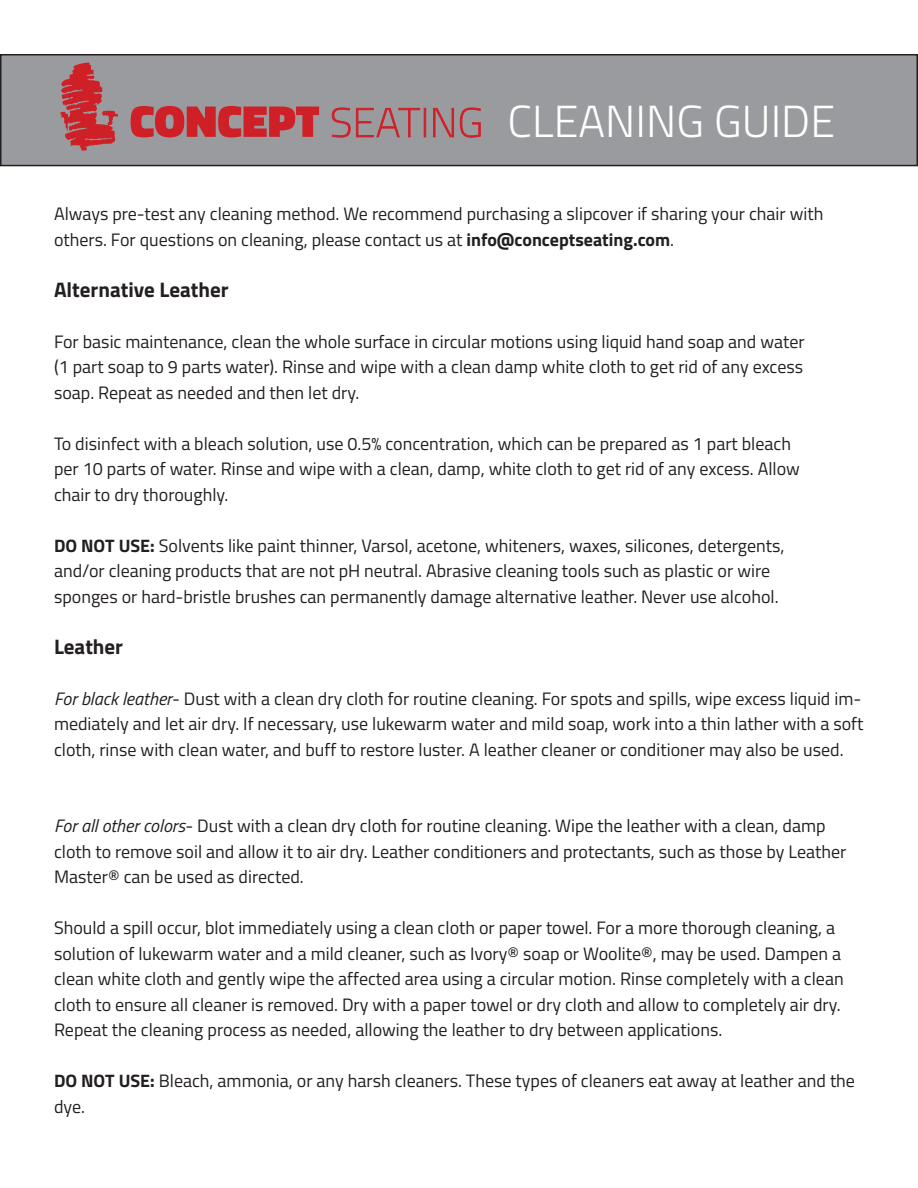
<style>
.page{position:relative;width:918px;height:1188px;background:#fff}
.page>*{position:absolute;margin:0;border:0;box-sizing:border-box;transform-origin:0 0}
.t1{font:300 45px "Titillium Web";color:#fff}
.t2{font:700 21px "Titillium Web";color:#231f20}
.t3{font:18px/25.5px "Titillium Web";color:#231f20}
.s1{font-weight:700}
.s2{font-style:italic}
</style>
<div class="page">
<div style="left:1px;top:55px;width:916px;height:111px;background:#999b9e"></div>
<div style="left:0;top:54px;width:918px;height:112px;border:2px solid #231f20"></div>
<svg style="left:60px;top:63px;width:259px;height:88px"></svg>
<svg style="left:332px;top:107px;width:88px;height:31px"></svg>
<hr style="left:424px;top:108px;width:2px;height:29px;background:#cf2027">
<svg style="left:433px;top:108px;width:21px;height:29px"></svg>
<svg style="left:460px;top:107px;width:21px;height:31px"></svg>
<h1 class="t1" style="left:508px;top:89px;width:329px">CLEANING GUIDE</h1>
<p class="t3" style="left:54px;top:200px;width:771px">Always pre-test any cleaning method. We recommend purchasing a slipcover if sharing your chair with others. For questions on cleaning, please contact us at <span class="s1">info@conceptseating.com</span>.</p>
<p class="t2" style="left:54px;top:273px;width:176px">Alternative Leather</p>
<p class="t3" style="left:54px;top:328px;width:752px;text-align:justify">For basic maintenance, clean the whole surface in circular motions using liquid hand soap and water (1 part soap to 9 parts water). Rinse and wipe with a clean damp white cloth to get rid of any excess soap. Repeat as needed and then let dry.</p>
<p class="t3" style="left:54px;top:430px;width:747px">To disinfect with a bleach solution, use 0.5% concentration, which can be prepared as 1 part bleach per 10 parts of water. Rinse and wipe with a clean, damp, white cloth to get rid of any excess. Allow chair to dry thoroughly.</p>
<p class="t3" style="left:54px;top:532px;width:732px"><span class="s1">DO NOT USE:</span> Solvents like paint thinner, Varsol, acetone, whiteners, waxes, silicones, detergents, and/or cleaning products that are not pH neutral. Abrasive cleaning tools such as plastic or wire sponges or hard-bristle brushes can permanently damage alternative leather. Never use alcohol.</p>
<p class="t2" style="left:54px;top:630px;width:71px">Leather</p>
<p class="t3" style="left:54px;top:685px;width:811px"><span class="s2">For black leather</span>- Dust with a clean dry cloth for routine cleaning. For spots and spills, wipe excess liquid im&shy;mediately and let air dry. If necessary, use lukewarm water and mild soap, work into a thin lather with a soft cloth, rinse with clean water, and buff to restore luster. A leather cleaner or conditioner may also be used.</p>
<p class="t3" style="left:54px;top:812px;width:794px"><span class="s2">For all other colors</span>- Dust with a clean dry cloth for routine cleaning. Wipe the leather with a clean, damp cloth to remove soil and allow it to air dry. Leather conditioners and protectants, such as those by Leather<br>Master® can be used as directed.</p>
<p class="t3" style="left:54px;top:914px;width:791px">Should a spill occur, blot immediately using a clean cloth or paper towel. For a more thorough cleaning, a solution of lukewarm water and a mild cleaner, such as Ivory® soap or Woolite®, may be used. Dampen a clean white cloth and gently wipe the affected area using a circular motion. Rinse completely with a clean cloth to ensure all cleaner is removed. Dry with a paper towel or dry cloth and allow to completely air dry.<br>Repeat the cleaning process as needed, allowing the leather to dry between applications.</p>
<p class="t3" style="left:54px;top:1067px;width:803px"><span class="s1">DO NOT USE:</span> Bleach, ammonia, or any harsh cleaners. These types of cleaners eat away at leather and the dye.</p>
</div>
